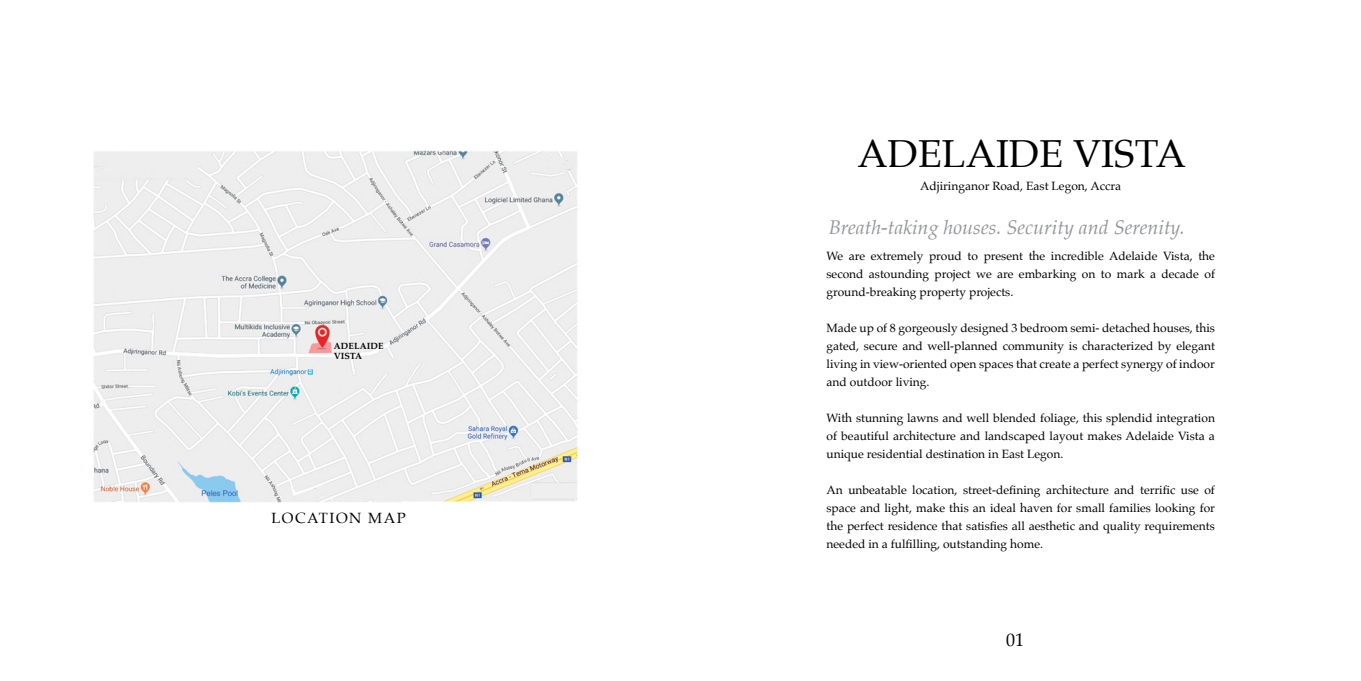
<style>
.page{position:relative;width:1361px;height:681px;background:#fff}
.page>*{position:absolute;margin:0;border:0;box-sizing:border-box;transform-origin:0 0}
.t1{font:39px "Palatino";color:#000}
.t2{font:italic 19.8px "Palatino";color:#939598}
.t3{font:18px "Palatino";color:#000}
.t4{font:14.8px "Palatino";letter-spacing:.1em;color:#000}
.t5{font:12px/18px "Palatino";color:#000;text-align:justify}
.t6{font:700 9px/10px "Palatino";letter-spacing:.01em;color:#000}
</style>
<div class="page">
<img style="left:93px;top:150px;width:485px;height:353px">
<p class="t6" style="left:334px;top:340px;width:51px">ADELAIDE<br>VISTA</p>
<p class="t4" style="left:271px;top:505px;width:136px">LOCATION MAP</p>
<h1 class="t1" style="left:857px;top:121px;width:330px">ADELAIDE VISTA</h1>
<p class="t5" style="left:920px;top:177px;width:202px">Adjiringanor Road, East Legon, Accra</p>
<h2 class="t2" style="left:829px;top:210px;width:357px">Breath-taking houses. Security and Serenity.</h2>
<p class="t5" style="left:826px;top:246px;width:390px">We are extremely proud to present the incredible Adelaide Vista, the second astounding project we are embarking on to mark a decade of ground-breaking property projects.</p>
<p class="t5" style="left:826px;top:318px;width:390px">Made up of 8 gorgeously designed 3 bedroom semi- detached houses, this gated, secure and well-planned community is characterized by elegant living in view-oriented open spaces that create a perfect synergy of indoor and outdoor living.</p>
<p class="t5" style="left:826px;top:408px;width:390px">With stunning lawns and well blended foliage, this splendid integration of beautiful architecture and landscaped layout makes Adelaide Vista a unique residential destination in East Legon.</p>
<p class="t5" style="left:826px;top:480px;width:390px">An unbeatable location, street-defining architecture and terrific use of space and light, make this an ideal haven for small families looking for the perfect residence that satisfies all aesthetic and quality requirements needed in a fulfilling, outstanding home.</p>
<h3 class="t3" style="left:1006px;top:624px;width:19px">01</h3>
</div>
